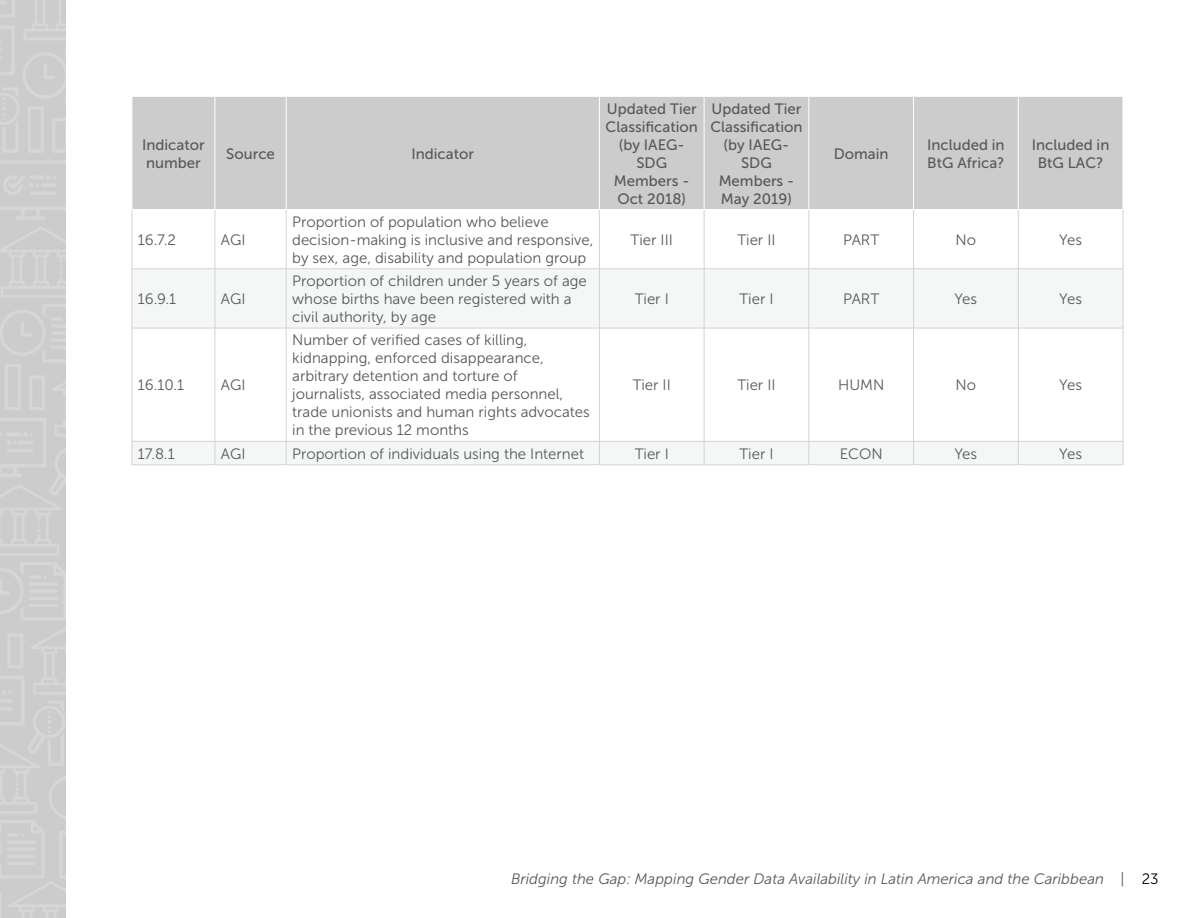
<style>
.page{position:relative;width:1188px;height:918px;background:#fff}
.page>*{position:absolute;margin:0;border:0;box-sizing:border-box;transform-origin:0 0}
.t1{font:15px/18px "Museo Sans 300";color:#58585a}
.t2{font:15px/18px "Museo Sans 500";color:#58585a;text-align:center}
.t3{font:italic 15px "Museo Sans 300";color:#58585a}
.s1{font-style:normal;color:#000}
</style>
<div class="page">
<div style="left:0;top:0;width:66px;height:918px;background:#ccc"></div>
<div style="left:133px;top:97px;width:990px;height:112px;background:#ccc"></div>
<div style="left:133px;top:270px;width:990px;height:58px;background:#f5f7f7"></div>
<hr style="left:132px;top:210px;width:1px;height:59px;background:#d1d2d4">
<hr style="left:215px;top:210px;width:1px;height:59px;background:#d1d2d4">
<hr style="left:286px;top:210px;width:1px;height:59px;background:#d1d2d4">
<hr style="left:599px;top:210px;width:1px;height:59px;background:#d1d2d4">
<hr style="left:704px;top:210px;width:1px;height:59px;background:#d1d2d4">
<hr style="left:809px;top:210px;width:1px;height:59px;background:#d1d2d4">
<hr style="left:913px;top:210px;width:1px;height:59px;background:#d1d2d4">
<hr style="left:1018px;top:210px;width:1px;height:59px;background:#d1d2d4">
<hr style="left:1123px;top:210px;width:1px;height:59px;background:#d1d2d4">
<hr style="left:132px;top:328px;width:83px;height:1px;background:#d1d2d4">
<hr style="left:132px;top:328px;width:1px;height:113px;background:#d1d2d4">
<hr style="left:215px;top:328px;width:71px;height:1px;background:#d1d2d4">
<hr style="left:215px;top:328px;width:1px;height:113px;background:#d1d2d4">
<hr style="left:286px;top:328px;width:313px;height:1px;background:#d1d2d4">
<hr style="left:286px;top:328px;width:1px;height:113px;background:#d1d2d4">
<hr style="left:599px;top:328px;width:105px;height:1px;background:#d1d2d4">
<hr style="left:599px;top:328px;width:1px;height:113px;background:#d1d2d4">
<hr style="left:704px;top:328px;width:105px;height:1px;background:#d1d2d4">
<hr style="left:704px;top:328px;width:1px;height:113px;background:#d1d2d4">
<hr style="left:809px;top:328px;width:105px;height:1px;background:#d1d2d4">
<hr style="left:809px;top:328px;width:1px;height:113px;background:#d1d2d4">
<hr style="left:914px;top:328px;width:104px;height:1px;background:#d1d2d4">
<hr style="left:913px;top:328px;width:1px;height:113px;background:#d1d2d4">
<hr style="left:1018px;top:328px;width:105px;height:1px;background:#d1d2d4">
<hr style="left:1018px;top:328px;width:1px;height:113px;background:#d1d2d4">
<hr style="left:1123px;top:328px;width:1px;height:113px;background:#d1d2d4">
<hr style="left:132px;top:465px;width:83px;height:1px;background:#d1d2d4">
<hr style="left:215px;top:465px;width:71px;height:1px;background:#d1d2d4">
<hr style="left:286px;top:465px;width:313px;height:1px;background:#d1d2d4">
<hr style="left:599px;top:465px;width:105px;height:1px;background:#d1d2d4">
<hr style="left:704px;top:465px;width:105px;height:1px;background:#d1d2d4">
<hr style="left:809px;top:465px;width:105px;height:1px;background:#d1d2d4">
<hr style="left:914px;top:465px;width:104px;height:1px;background:#d1d2d4">
<hr style="left:1018px;top:465px;width:105px;height:1px;background:#d1d2d4">
<hr style="left:132px;top:269px;width:83px;height:1px;background:#d1d2d4">
<hr style="left:215px;top:269px;width:71px;height:1px;background:#d1d2d4">
<hr style="left:286px;top:269px;width:313px;height:1px;background:#d1d2d4">
<hr style="left:599px;top:269px;width:105px;height:1px;background:#d1d2d4">
<hr style="left:704px;top:269px;width:105px;height:1px;background:#d1d2d4">
<hr style="left:914px;top:269px;width:104px;height:1px;background:#d1d2d4">
<hr style="left:809px;top:269px;width:105px;height:1px;background:#d1d2d4">
<hr style="left:1018px;top:269px;width:105px;height:1px;background:#d1d2d4">
<hr style="left:132px;top:269px;width:1px;height:59px;background:#d1d2d4">
<hr style="left:215px;top:269px;width:1px;height:59px;background:#d1d2d4">
<hr style="left:286px;top:269px;width:1px;height:59px;background:#d1d2d4">
<hr style="left:599px;top:269px;width:1px;height:59px;background:#d1d2d4">
<hr style="left:704px;top:269px;width:1px;height:59px;background:#d1d2d4">
<hr style="left:809px;top:269px;width:1px;height:59px;background:#d1d2d4">
<hr style="left:913px;top:269px;width:1px;height:59px;background:#d1d2d4">
<hr style="left:1018px;top:269px;width:1px;height:59px;background:#d1d2d4">
<hr style="left:1123px;top:269px;width:1px;height:59px;background:#d1d2d4">
<svg style="left:132px;top:441px;width:992px;height:24px"></svg>
<hr style="left:215px;top:96px;width:1px;height:113px;background:#fff">
<hr style="left:286px;top:96px;width:1px;height:113px;background:#fff">
<hr style="left:599px;top:96px;width:1px;height:113px;background:#fff">
<hr style="left:704px;top:96px;width:1px;height:113px;background:#fff">
<hr style="left:809px;top:96px;width:1px;height:113px;background:#fff">
<hr style="left:913px;top:96px;width:1px;height:113px;background:#fff">
<hr style="left:1018px;top:96px;width:1px;height:113px;background:#fff">
<p class="t2" style="left:142px;top:135px;width:64px;text-align:left">Indicator number</p>
<p class="t2" style="left:226px;top:144px;width:50px">Source</p>
<p class="t2" style="left:412px;top:144px;width:64px">Indicator</p>
<p class="t1" style="left:138px;top:231px;width:40px">16.7. 2</p>
<p class="t1" style="left:221px;top:231px;width:26px">AGI</p>
<p class="t1" style="left:138px;top:290px;width:40px">16.9.1</p>
<p class="t1" style="left:221px;top:290px;width:26px">AGI</p>
<p class="t1" style="left:138px;top:376px;width:48px">16.10.1</p>
<p class="t1" style="left:221px;top:376px;width:26px">AGI</p>
<p class="t1" style="left:292px;top:213px;width:303px">Proportion of population who believe decision-making is inclusive and responsive, by sex, age, disability and population group</p>
<p class="t1" style="left:292px;top:272px;width:296px">Proportion of children under 5 years of age whose births have been registered with a civil authority, by age</p>
<p class="t1" style="left:292px;top:331px;width:299px">Number of verified cases of killing, kidnapping, enforced disappearance, arbitrary detention and torture of journalists, associated media personnel, trade unionists and human rights advocates in the previous 12 months</p>
<p class="t2" style="left:606px;top:99px;width:94px">Updated Tier<br>Classification (by IAEG-<br>SDG<br>Members -<br>Oct 2018)</p>
<p class="t2" style="left:710px;top:99px;width:94px">Updated Tier<br>Classification (by IAEG-<br>SDG<br>Members -<br>May 2019)</p>
<p class="t2" style="left:834px;top:144px;width:56px">Domain</p>
<p class="t2" style="left:927px;top:135px;width:79px;text-align:left">Included in<br>BtG Africa?</p>
<p class="t2" style="left:1032px;top:135px;width:79px">Included in<br>BtG LAC?</p>
<p class="t1" style="left:631px;top:231px;width:44px">Tier III</p>
<p class="t1" style="left:737px;top:231px;width:40px">Tier II</p>
<p class="t1" style="left:843px;top:231px;width:38px">PART</p>
<p class="t1" style="left:956px;top:231px;width:22px">No</p>
<p class="t1" style="left:1059px;top:231px;width:24px">Yes</p>
<p class="t1" style="left:635px;top:290px;width:36px">Tier I</p>
<p class="t1" style="left:739px;top:290px;width:36px">Tier I</p>
<p class="t1" style="left:843px;top:290px;width:38px">PART</p>
<p class="t1" style="left:955px;top:290px;width:24px">Yes</p>
<p class="t1" style="left:1059px;top:290px;width:24px">Yes</p>
<p class="t1" style="left:633px;top:376px;width:40px">Tier II</p>
<p class="t1" style="left:737px;top:376px;width:40px">Tier II</p>
<p class="t1" style="left:838px;top:376px;width:48px">HUMN</p>
<p class="t1" style="left:956px;top:376px;width:22px">No</p>
<p class="t1" style="left:1059px;top:376px;width:24px">Yes</p>
<p class="t1" style="left:138px;top:445px;width:38px">17.8.1</p>
<p class="t1" style="left:221px;top:445px;width:26px">AGI</p>
<p class="t1" style="left:292px;top:445px;width:293px">Proportion of individuals using the Internet</p>
<p class="t1" style="left:635px;top:445px;width:36px">Tier I</p>
<p class="t1" style="left:739px;top:445px;width:36px">Tier I</p>
<p class="t1" style="left:840px;top:445px;width:44px">ECON</p>
<p class="t1" style="left:955px;top:445px;width:24px">Yes</p>
<p class="t1" style="left:1059px;top:445px;width:24px">Yes</p>
<p class="t3" style="left:511px;top:871px;width:649px">Bridging the Gap: Mapping Gender Data Availability in Latin America and the Caribbean | <span class="s1">23</span></p>
</div>
